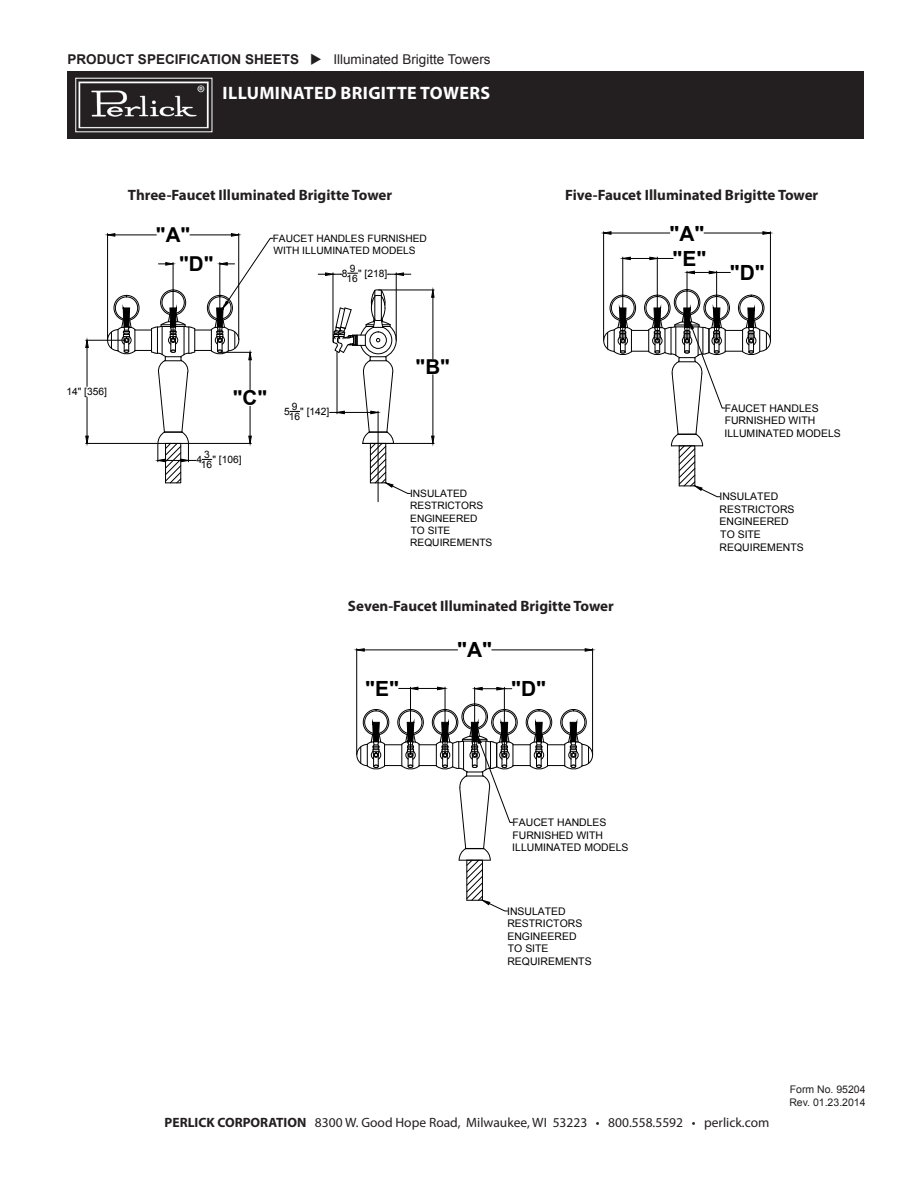
<style>
.page{position:relative;width:918px;height:1188px;background:#fff}
.page>*{position:absolute;margin:0;border:0;box-sizing:border-box;transform-origin:0 0}
.t1{font:46.95px "Arial";color:#000}
.t2{font:700 20.85px "Arial";color:#000}
.t3{font:700 20.55px/29px "Arial";color:#000}
.t4{font:700 18px "Myriad Pro";letter-spacing:.02em;color:#fff}
.t5{font:700 15px "Myriad Pro";color:#231f20}
.t6{font:13.5px "Myriad Pro";color:#231f20}
.t7{font:700 13.5px "Arial";color:#231f20}
.t8{font:10.5px/12.6px "Arial";color:#000}
.t9{font:10.5px "Arial";color:#231f20}
.t10{font:10.2px/12.5px "Arial";color:#000;text-align:center}
.s1{font-weight:400}
.s2{font-weight:700}
</style>
<div class="page">
<div style="left:68px;top:71px;width:796px;height:68px;background:#231f20"></div>
<img style="left:78px;top:81px;width:131px;height:48px">
<hr style="left:378px;top:443px;width:1px;height:59px;background:#000">
<hr style="left:86px;top:340px;width:40px;height:1px;background:#000">
<hr style="left:86px;top:443px;width:71px;height:1px;background:#000">
<hr style="left:87px;top:348px;width:1px;height:38px;background:#000">
<hr style="left:87px;top:397px;width:1px;height:39px;background:#000">
<svg style="left:85px;top:339px;width:4px;height:9px"></svg>
<svg style="left:85px;top:435px;width:4px;height:9px"></svg>
<hr style="left:379px;top:290px;width:55px;height:1px;background:#000">
<hr style="left:394px;top:443px;width:40px;height:1px;background:#000">
<hr style="left:433px;top:297px;width:1px;height:62px;background:#000">
<hr style="left:433px;top:375px;width:1px;height:61px;background:#000">
<svg style="left:431px;top:289px;width:4px;height:9px"></svg>
<svg style="left:431px;top:435px;width:4px;height:9px"></svg>
<svg style="left:107px;top:233px;width:167px;height:251px"></svg>
<svg style="left:330px;top:289px;width:81px;height:205px"></svg>
<hr style="left:396px;top:273px;width:1px;height:67px;background:#000">
<hr style="left:333px;top:273px;width:1px;height:65px;background:#000">
<svg style="left:387px;top:272px;width:24px;height:4px"></svg>
<svg style="left:318px;top:272px;width:24px;height:4px"></svg>
<div style="left:738px;top:295px;width:26px;height:26px;border:1px solid #000;border-radius:50%"></div>
<div style="left:674px;top:289px;width:26px;height:27px;border:1px solid #000;border-radius:50%"></div>
<div style="left:610px;top:295px;width:26px;height:26px;border:1px solid #000;border-radius:50%"></div>
<div style="left:739px;top:296px;width:24px;height:24px;border:1px solid #000;border-radius:50%"></div>
<div style="left:675px;top:291px;width:24px;height:23px;border:1px solid #000;border-radius:50%"></div>
<div style="left:611px;top:296px;width:24px;height:24px;border:1px solid #000;border-radius:50%"></div>
<div style="left:644px;top:295px;width:27px;height:26px;border:1px solid #000;border-radius:50%"></div>
<div style="left:646px;top:296px;width:23px;height:24px;border:1px solid #000;border-radius:50%"></div>
<div style="left:704px;top:295px;width:26px;height:26px;border:1px solid #000;border-radius:50%"></div>
<div style="left:705px;top:296px;width:23px;height:24px;border:1px solid #000;border-radius:50%"></div>
<hr style="left:603px;top:232px;width:1px;height:108px;background:#000">
<hr style="left:770px;top:232px;width:1px;height:108px;background:#000">
<hr style="left:611px;top:233px;width:59px;height:1px;background:#000">
<hr style="left:704px;top:233px;width:59px;height:1px;background:#000">
<svg style="left:603px;top:231px;width:9px;height:4px"></svg>
<svg style="left:762px;top:231px;width:9px;height:4px"></svg>
<hr style="left:687px;top:271px;width:1px;height:69px;background:#000">
<hr style="left:716px;top:271px;width:1px;height:69px;background:#000">
<svg style="left:686px;top:270px;width:44px;height:4px"></svg>
<hr style="left:657px;top:257px;width:1px;height:83px;background:#000">
<hr style="left:622px;top:257px;width:1px;height:83px;background:#000">
<svg style="left:622px;top:256px;width:51px;height:4px"></svg>
<svg style="left:603px;top:307px;width:168px;height:190px"></svg>
<div style="left:560px;top:709px;width:27px;height:26px;border:1px solid #000;border-radius:50%"></div>
<div style="left:462px;top:704px;width:26px;height:26px;border:1px solid #000;border-radius:50%"></div>
<div style="left:363px;top:709px;width:26px;height:26px;border:1px solid #000;border-radius:50%"></div>
<div style="left:562px;top:711px;width:23px;height:23px;border:1px solid #000;border-radius:50%"></div>
<div style="left:463px;top:705px;width:23px;height:24px;border:1px solid #000;border-radius:50%"></div>
<div style="left:364px;top:711px;width:24px;height:23px;border:1px solid #000;border-radius:50%"></div>
<div style="left:432px;top:709px;width:26px;height:26px;border:1px solid #000;border-radius:50%"></div>
<div style="left:433px;top:711px;width:24px;height:23px;border:1px solid #000;border-radius:50%"></div>
<div style="left:491px;top:709px;width:27px;height:26px;border:1px solid #000;border-radius:50%"></div>
<div style="left:493px;top:711px;width:23px;height:23px;border:1px solid #000;border-radius:50%"></div>
<div style="left:397px;top:709px;width:27px;height:26px;border:1px solid #000;border-radius:50%"></div>
<div style="left:399px;top:711px;width:23px;height:23px;border:1px solid #000;border-radius:50%"></div>
<div style="left:526px;top:709px;width:26px;height:26px;border:1px solid #000;border-radius:50%"></div>
<div style="left:527px;top:711px;width:24px;height:23px;border:1px solid #000;border-radius:50%"></div>
<hr style="left:356px;top:649px;width:1px;height:106px;background:#000">
<hr style="left:592px;top:649px;width:1px;height:106px;background:#000">
<hr style="left:364px;top:650px;width:94px;height:1px;background:#000">
<hr style="left:492px;top:650px;width:93px;height:1px;background:#000">
<svg style="left:356px;top:648px;width:9px;height:4px"></svg>
<svg style="left:584px;top:648px;width:9px;height:4px"></svg>
<hr style="left:474px;top:687px;width:1px;height:68px;background:#000">
<hr style="left:504px;top:687px;width:1px;height:68px;background:#000">
<svg style="left:474px;top:687px;width:38px;height:4px"></svg>
<hr style="left:445px;top:687px;width:1px;height:68px;background:#000">
<hr style="left:410px;top:687px;width:1px;height:68px;background:#000">
<svg style="left:399px;top:686px;width:47px;height:4px"></svg>
<svg style="left:356px;top:722px;width:237px;height:190px"></svg>
<p class="t7" style="left:68px;top:51px;width:425px">PRODUCT SPECIFICATION SHEETS ◆ <span class="s1">Illuminated Brigitte Towers</span></p>
<p class="t4" style="left:223px;top:81px;width:269px">ILLUMINATED BRIGITTE TOWERS</p>
<p class="t5" style="left:128px;top:185px;width:266px">Three-Faucet Illuminated Brigitte Tower</p>
<p class="t10" style="left:66px;top:385px;width:42px">14" [356]</p>
<p class="t3" style="left:179px;top:221px;width:36px;text-indent:-23px">"A" "D"</p>
<p class="t10" style="left:273px;top:232px;width:156px;text-align:left">FAUCET HANDLES FURNISHED<br>WITH ILLUMINATED MODELS</p>
<p class="t10" style="left:342px;top:267px;width:7px">8</p>
<p class="t10" style="left:347px;top:264px;width:13px;line-height:9.9px">9<br>16</p>
<p class="t10" style="left:358px;top:267px;width:31px">" [218]</p>
<p class="t3" style="left:233px;top:384px;width:36px">"C"</p>
<p class="t10" style="left:284px;top:405px;width:7px">5</p>
<p class="t10" style="left:289px;top:402px;width:13px;line-height:9.9px">9<br>16</p>
<p class="t10" style="left:300px;top:405px;width:31px">" [142]</p>
<p class="t3" style="left:416px;top:353px;width:36px">"B"</p>
<p class="t10" style="left:196px;top:453px;width:7px">4</p>
<p class="t10" style="left:201px;top:450px;width:13px;line-height:9.9px">3<br>16</p>
<p class="t10" style="left:212px;top:453px;width:31px">" [106]</p>
<p class="t10" style="left:410px;top:487px;width:84px;text-align:left">INSULATED<br>RESTRICTORS<br>ENGINEERED<br>TO SITE<br>REQUIREMENTS</p>
<p class="t5" style="left:565px;top:185px;width:255px">Five-Faucet Illuminated Brigitte Tower</p>
<p class="t2" style="left:670px;top:219px;width:36px">"A"</p>
<p class="t2" style="left:673px;top:245px;width:35px">"E"</p>
<p class="t2" style="left:730px;top:259px;width:36px">"D"</p>
<p class="t8" style="left:725px;top:402px;width:118px">FAUCET HANDLES<br>FURNISHED WITH<br>ILLUMINATED MODELS</p>
<p class="t8" style="left:720px;top:490px;width:86px">INSULATED<br>RESTRICTORS<br>ENGINEERED<br>TO SITE<br>REQUIREMENTS</p>
<p class="t5" style="left:348px;top:596px;width:267px">Seven-Faucet Illuminated Brigitte Tower</p>
<p class="t2" style="left:457px;top:636px;width:36px">"A"</p>
<p class="t2" style="left:365px;top:675px;width:35px">"E"</p>
<p class="t2" style="left:511px;top:675px;width:36px">"D"</p>
<p class="t8" style="left:512px;top:816px;width:118px">FAUCET HANDLES<br>FURNISHED WITH<br>ILLUMINATED MODELS</p>
<p class="t8" style="left:507px;top:905px;width:86px">INSULATED<br>RESTRICTORS<br>ENGINEERED<br>TO SITE<br>REQUIREMENTS</p>
<p class="t1" style="left:350px;top:1088px;width:231px">4049-7BIM</p>
<p class="t6" style="left:165px;top:1114px;width:606px"><span class="s2">PERLICK CORPORATION</span> 8300 W. Good Hope Road, Milwaukee, WI 53223 • 800.558.5592 • perlick.com</p>
<p class="t9" style="left:790px;top:1082px;width:77px">Form No. 95204</p>
<p class="t9" style="left:789px;top:1095px;width:78px">Rev. 01.23.2014</p>
</div>
